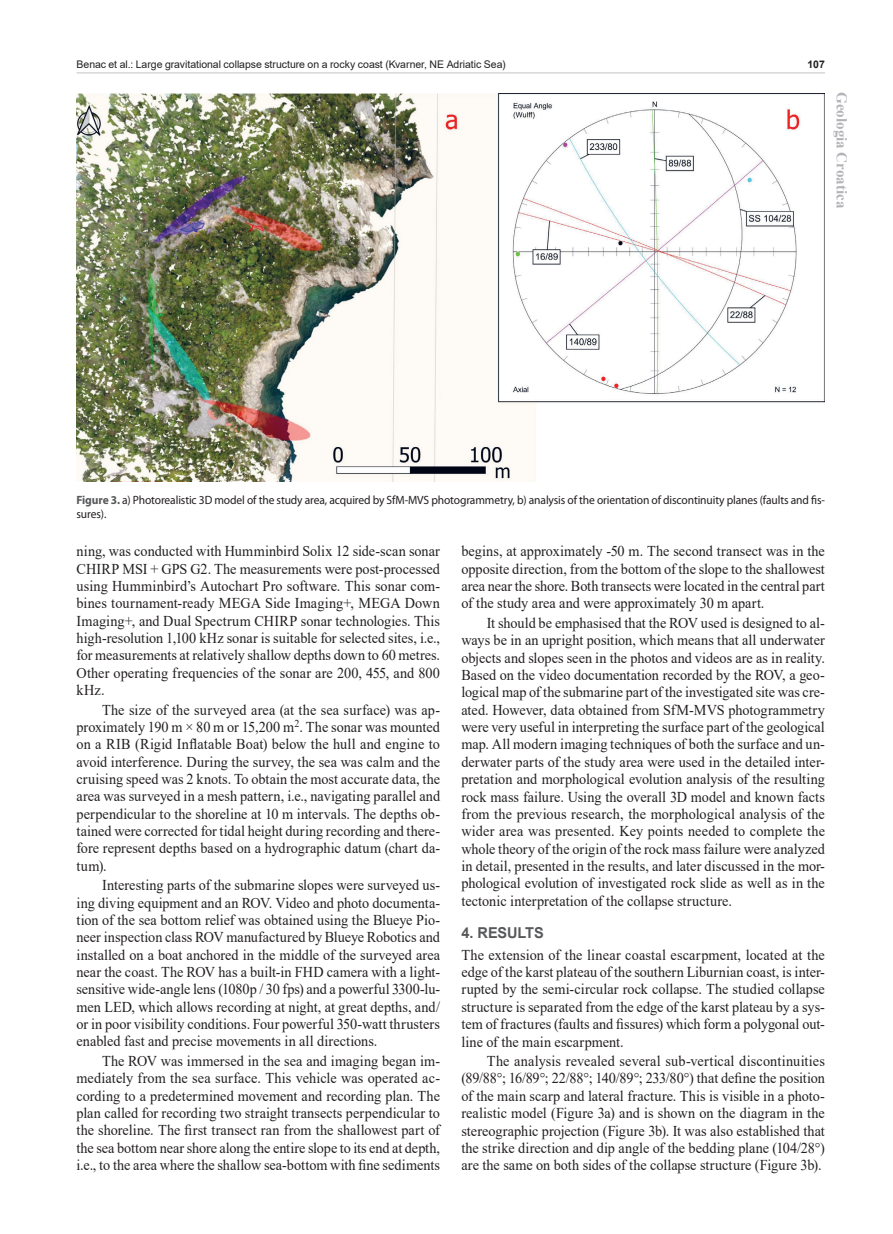
<style>
.page{position:relative;width:893px;height:1234px;background:#fff}
.page>*{position:absolute;margin:0;border:0;box-sizing:border-box;transform-origin:0 0}
.t1{font:15px/17.4px "Times New Roman";color:#231f20;text-align:justify;scale:.95 1}
.t2{font:700 15px "Times New Roman";color:#b2b3b7}
.t3{font:700 15px "Arial";letter-spacing:-.005em;color:#57585a}
.t4{font:12px/14.1px "Myriad Pro";letter-spacing:-.01em;color:#231f20;scale:.96 1}
.t5{font:10.5px "Arial";letter-spacing:-.005em;color:#231f20}
.t6{font:700 10.5px "Arial";color:#231f20}
.s1{font-weight:700;color:#57585a}
</style>
<div class="page">
<hr style="left:77px;top:72px;width:748px;height:1px;background:#c7c8ca">
<img style="left:77px;top:94px;width:748px;height:388px">
<p class="t5" style="left:77px;top:57px;width:430px">Benac et al.: Large gravitational collapse structure on a rocky coast (Kvarner, NE Adriatic Sea)</p>
<p class="t6" style="left:807px;top:57px;width:19px">107</p>
<p class="t2" style="left:853px;top:92px;width:118px;rotate:90deg">Geologia Croatica</p>
<p class="t4" style="left:77px;top:493px;width:781px"><span class="s1">Figure 3.</span> a) Photorealistic 3D model of the study area, acquired by SfM-MVS photogrammetry, b) analysis of the orientation of discontinuity planes (faults and fis&shy;sures).</p>
<p class="t1" style="left:77px;top:542px;width:384px">ning, was conducted with Humminbird Solix 12 side-scan sonar CHIRP MSI + GPS G2. The measurements were post-processed using Humminbird’s Autochart Pro software. This sonar com&shy;bines tournament-ready MEGA Side Imaging+, MEGA Down Imaging+, and Dual Spectrum CHIRP sonar technologies. This high-resolution 1,100 kHz sonar is suitable for selected sites, i.e., for measurements at relatively shallow depths down to 60 metres.<br>Other operating frequencies of the sonar are 200, 455, and 800 kHz.</p>
<p class="t1" style="left:77px;top:700px;width:384px;text-indent:26px">The size of the surveyed area (at the sea surface) was ap&shy;proximately 190 m × 80 m or 15,200 m<sup>2</sup>. The sonar was mounted on a RIB (Rigid Inflatable Boat) below the hull and engine to avoid interference. During the survey, the sea was calm and the cruising speed was 2 knots. To obtain the most accurate data, the area was surveyed in a mesh pattern, i.e., navigating parallel and perpendicular to the shoreline at 10 m intervals. The depths ob&shy;tained were corrected for tidal height during recording and there&shy;fore represent depths based on a hydrographic datum (chart da&shy;tum).</p>
<p class="t1" style="left:77px;top:875px;width:384px;text-indent:26px">Interesting parts of the submarine slopes were surveyed us&shy;ing diving equipment and an ROV. Video and photo documenta&shy;tion of the sea bottom relief was obtained using the Blueye Pio&shy;neer inspection class ROV manufactured by Blueye Robotics and installed on a boat anchored in the middle of the surveyed area near the coast. The ROV has a built-in FHD camera with a light&shy;sensitive wide-angle lens (1080p / 30 fps) and a powerful 3300-lu&shy;men LED, which allows recording at night, at great depths, and/ or in poor visibility conditions. Four powerful 350-watt thrusters enabled fast and precise movements in all directions.</p>
<p class="t1" style="left:77px;top:1051px;width:384px;text-indent:26px">The ROV was immersed in the sea and imaging began im&shy;mediately from the sea surface. This vehicle was operated ac&shy;cording to a predetermined movement and recording plan. The plan called for recording two straight transects perpendicular to the shoreline. The first transect ran from the shallowest part of the sea bottom near shore along the entire slope to its end at depth, i.e., to the area where the shallow sea-bottom with fine sediments</p>
<p class="t1" style="left:461px;top:542px;width:384px">begins, at approximately -50 m. The second transect was in the opposite direction, from the bottom of the slope to the shallowest area near the shore. Both transects were located in the central part of the study area and were approximately 30 m apart.</p>
<p class="t1" style="left:461px;top:613px;width:384px;text-indent:26px">It should be emphasised that the ROV used is designed to al&shy;ways be in an upright position, which means that all underwater objects and slopes seen in the photos and videos are as in reality.<br>Based on the video documentation recorded by the ROV, a geo&shy;logical map of the submarine part of the investigated site was cre&shy;ated. However, data obtained from SfM-MVS photogrammetry were very useful in interpreting the surface part of the geological map. All modern imaging techniques of both the surface and un&shy;derwater parts of the study area were used in the detailed inter&shy;pretation and morphological evolution analysis of the resulting rock mass failure. Using the overall 3D model and known facts from the previous research, the morphological analysis of the wider area was presented. Key points needed to complete the whole theory of the origin of the rock mass failure were analyzed in detail, presented in the results, and later discussed in the mor&shy;phological evolution of investigated rock slide as well as in the tectonic interpretation of the collapse structure.</p>
<p class="t3" style="left:461px;top:922px;width:84px">4. RESULTS</p>
<p class="t1" style="left:461px;top:945px;width:384px">The extension of the linear coastal escarpment, located at the edge of the karst plateau of the southern Liburnian coast, is inter&shy;rupted by the semi-circular rock collapse. The studied collapse structure is separated from the edge of the karst plateau by a sys&shy;tem of fractures (faults and fissures) which form a polygonal out&shy;line of the main escarpment.</p>
<p class="t1" style="left:461px;top:1051px;width:384px;text-indent:26px">The analysis revealed several sub-vertical discontinuities (89/88°; 16/89°; 22/88°; 140/89°; 233/80°) that define the position of the main scarp and lateral fracture. This is visible in a photo&shy;realistic model (Figure 3a) and is shown on the diagram in the stereographic projection (Figure 3b). It was also established that the strike direction and dip angle of the bedding plane (104/28°) are the same on both sides of the collapse structure (Figure 3b).</p>
</div>
